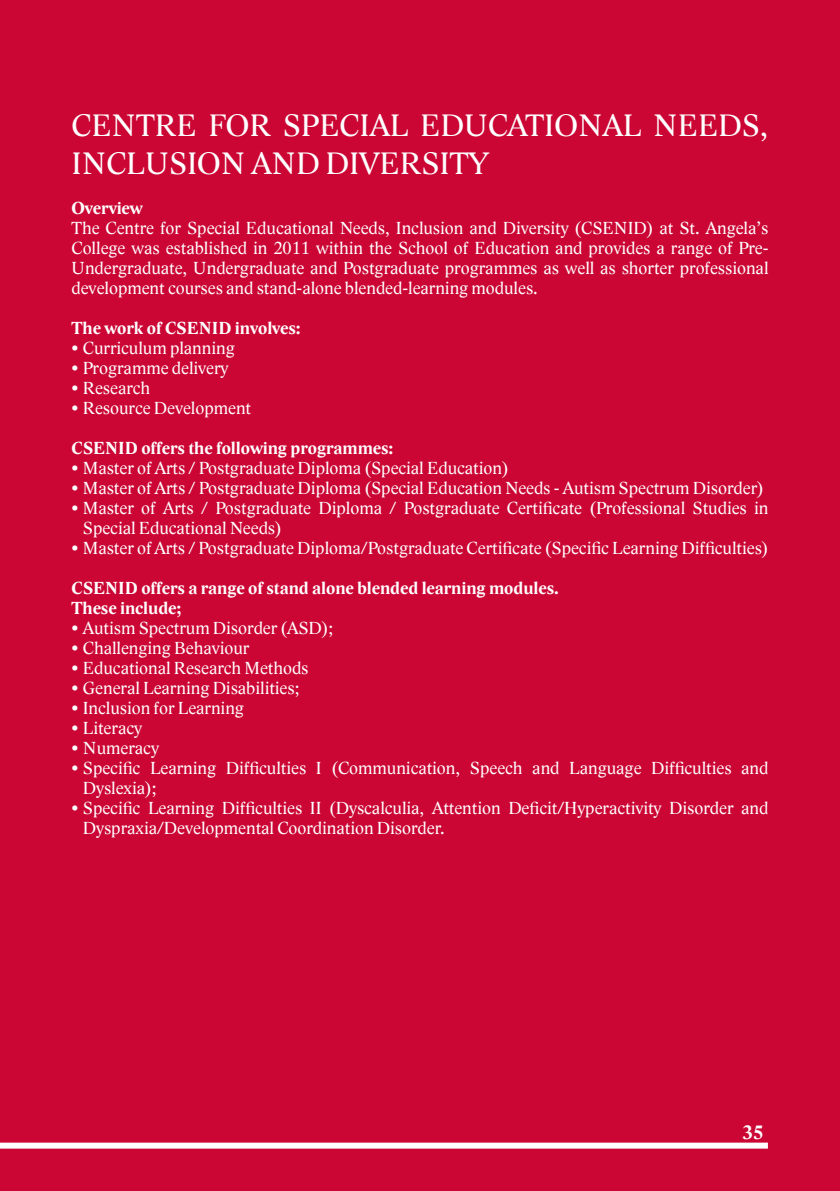
<style>
.page{position:relative;width:840px;height:1191px;background:#fff}
.page>*{position:absolute;margin:0;border:0;box-sizing:border-box;transform-origin:0 0}
.t1{font:32px/38.4px "Lido STFCE";color:#fff}
.t2{font:700 20px "Lido STFCE";color:#fff}
.t3{font:18px/20px "Lido STFCE";color:#fff}
.t4{font:700 18px/20px "Lido STFCE";color:#fff}
</style>
<div class="page">
<div style="left:0;top:0;width:839px;height:1191px;background:#cb0634"></div>
<div style="left:0;top:1142px;width:767px;height:6px;background:#fff"></div>
<h1 class="t1" style="left:71px;top:106px;width:698px">CENTRE FOR SPECIAL EDUCATIONAL NEEDS,<br>INCLUSION AND DIVERSITY</h1>
<p class="t4" style="left:71px;top:198px;width:73px">Overview</p>
<p class="t3" style="left:71px;top:218px;width:698px;text-align:justify">The Centre for Special Educational Needs, Inclusion and Diversity (CSENID) at St. Angela’s College was established in 2011 within the School of Education and provides a range of Pre-Undergraduate, Undergraduate and Postgraduate programmes as well as shorter professional development courses and stand-alone blended-learning modules.</p>
<p class="t4" style="left:71px;top:318px;width:231px">The work of CSENID involves:</p>
<p class="t3" style="left:71px;top:338px;width:165px">• Curriculum planning</p>
<p class="t3" style="left:71px;top:358px;width:158px">• Programme delivery</p>
<p class="t3" style="left:71px;top:378px;width:80px">• Research</p>
<p class="t3" style="left:71px;top:398px;width:181px">• Resource Development</p>
<p class="t4" style="left:71px;top:438px;width:323px">CSENID offers the following programmes:</p>
<p class="t3" style="left:71px;top:458px;width:438px">• Master of Arts / Postgraduate Diploma (Special Education)</p>
<p class="t3" style="left:71px;top:478px;width:693px">• Master of Arts / Postgraduate Diploma (Special Education Needs - Autism Spectrum Disorder)</p>
<p class="t3" style="left:83px;top:498px;width:686px;text-indent:-11px">• Master of Arts / Postgraduate Diploma / Postgraduate Certificate (Professional Studies in<br>Special Educational Needs)</p>
<p class="t3" style="left:71px;top:538px;width:698px">• Master of Arts / Postgraduate Diploma/Postgraduate Certificate (Specific Learning Difficulties)</p>
<p class="t4" style="left:71px;top:578px;width:488px">CSENID offers a range of stand alone blended learning modules.<br>These include;</p>
<p class="t3" style="left:71px;top:618px;width:263px">• Autism Spectrum Disorder (ASD);</p>
<p class="t3" style="left:71px;top:638px;width:179px">• Challenging Behaviour</p>
<p class="t3" style="left:71px;top:658px;width:238px">• Educational Research Methods</p>
<p class="t3" style="left:71px;top:678px;width:229px">• General Learning Disabilities;</p>
<p class="t3" style="left:71px;top:698px;width:174px">• Inclusion for Learning</p>
<p class="t3" style="left:71px;top:718px;width:72px">• Literacy</p>
<p class="t3" style="left:71px;top:738px;width:89px">• Numeracy</p>
<p class="t3" style="left:83px;top:758px;width:686px;text-indent:-11px">• Specific Learning Difficulties I (Communication, Speech and Language Difficulties and<br>Dyslexia);</p>
<p class="t3" style="left:83px;top:798px;width:686px;text-indent:-11px">• Specific Learning Difficulties II (Dyscalculia, Attention Deficit/Hyperactivity Disorder and<br>Dyspraxia/Developmental Coordination Disorder.</p>
<p class="t2" style="left:742px;top:1120px;width:23px">35</p>
</div>
